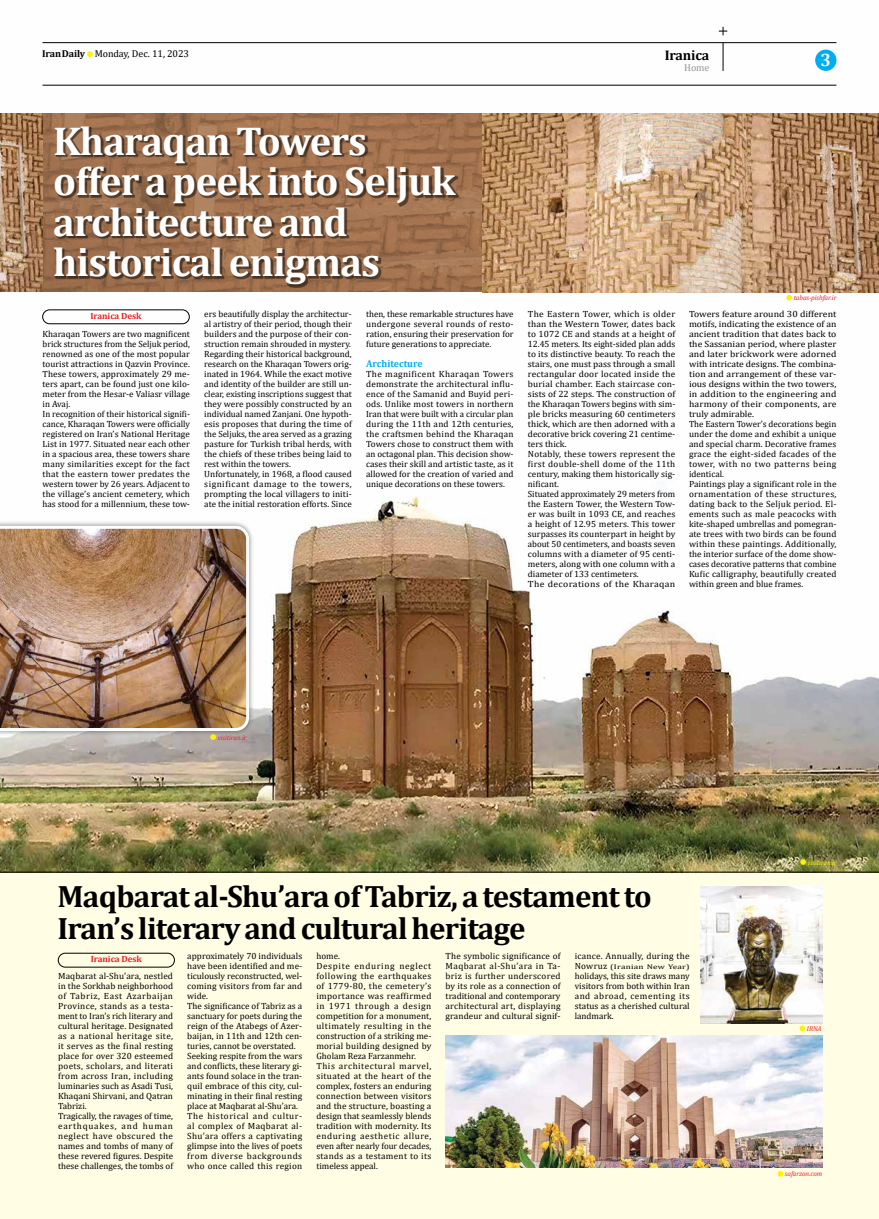
<style>
.page{position:relative;width:879px;height:1219px;background:#fff}
.page>*{position:absolute;margin:0;border:0;box-sizing:border-box;transform-origin:0 0}
.t1{font:700 40.5px/40.5px "Cambria";letter-spacing:-.02em;color:#fff}
.t2{font:700 31px/32px "Cambria";letter-spacing:-.025em;color:#000}
.t3{font:700 18px "Cambria";color:#fff}
.t4{font:700 14px "Cambria";letter-spacing:-.01em;color:#000}
.t5{font:10px "Cambria";letter-spacing:-.01em;color:#000}
.t6{font:700 10px "Cambria";color:#00aeef}
.t7{font:10px "Cambria";color:#939598}
.t8{font:9px/10px "Cambria";color:#000}
.t9{font:9px/10px "Cambria";color:#000;scale:1.08 1}
.t10{font:9px/10px "Cambria";color:#000;scale:1.04 1}
.t11{font:9px/10px "Cambria";letter-spacing:.02em;color:#000}
.t12{font:9px "Cambria";letter-spacing:.025em;color:#000}
.t13{font:700 9px "Cambria";letter-spacing:-.01em;color:#ed1d24}
.t14{font:italic 7px "Cambria";letter-spacing:-.01em;color:#ed1d24}
.t15{font:italic 7px "Cambria";letter-spacing:-.01em;color:#fff200}
.t16{font:6.8px "Cambria";letter-spacing:.025em;color:#000;scale:1.36 1}
.s1{font-weight:700}
.s2{font-size:9px}
</style>
<div class="page">
<img style="left:0;top:26px;width:879px;height:846px">
<img style="left:0;top:114px;width:482px;height:178px">
<svg style="left:723px;top:43px;width:1px;height:28px"></svg>
<hr style="left:43px;top:42px;width:793px;height:1px;background:#000">
<hr style="left:43px;top:85px;width:793px;height:1px;background:#000">
<div style="left:815px;top:50px;width:21px;height:21px;background:#00aeef;border-radius:50%"></div>
<svg style="left:87px;top:51px;width:6px;height:6px"></svg>
<div style="left:0;top:873px;width:879px;height:346px;background:#fffde3"></div>
<div style="left:55px;top:127px;width:404px;height:161px;background:#000;opacity:.5"></div>
<img style="left:445px;top:1035px;width:377px;height:133px">
<img style="left:700px;top:886px;width:122px;height:137px">
<div style="left:43px;top:310px;width:146px;height:14px;border:1px solid #000;border-radius:7px"></div>
<img style="left:482px;top:114px;width:397px;height:178px">
<div style="left:0;top:520px;width:255px;height:216px;background:#000;opacity:.5"></div>
<img style="left:0;top:526px;width:249px;height:205px">
<svg style="left:777px;top:1171px;width:6px;height:6px"></svg>
<svg style="left:799px;top:1026px;width:6px;height:5px"></svg>
<svg style="left:800px;top:859px;width:6px;height:6px"></svg>
<svg style="left:210px;top:734px;width:6px;height:6px"></svg>
<svg style="left:786px;top:295px;width:6px;height:5px"></svg>
<hr style="left:0;top:872px;width:879px;height:1px;background:#000">
<div style="left:58px;top:953px;width:117px;height:14px;border:1px solid #000;border-radius:7px"></div>
<svg style="left:719px;top:27px;width:8px;height:8px"></svg>
<p class="t5" style="left:42px;top:50px;width:148px"><span class="s1">IranDaily</span> Monday, Dec. 11, 2023</p>
<h3 class="t4" style="left:664px;top:50px;width:46px">Iranica</h3>
<h1 class="t1" style="left:53px;top:125px;width:404px">Kharaqan Towers offer a peek into Seljuk architecture and historical enigmas</h1>
<p class="t7" style="left:684px;top:64px;width:27px">Home</p>
<h3 class="t3" style="left:820px;top:54px;width:12px">3</h3>
<p class="t14" style="left:794px;top:295px;width:44px">tabas-pishfar.ir</p>
<p class="t13" style="left:91px;top:313px;width:52px">Iranica Desk</p>
<p class="t8" style="left:43px;top:329px;width:149px">Kharaqan Towers are two magnificent brick structures from the Seljuk period, renowned as one of the most popular tourist attractions in Qazvin Province.<br>These towers, approximately 29 me&shy;ters apart, can be found just one kilo&shy;meter from the Hesar-e Valiasr village in Avaj.<br>In recognition of their historical signifi&shy;cance, Kharaqan Towers were officially registered on Iran’s National Heritage List in 1977. Situated near each other in a spacious area, these towers share many similarities except for the fact that the eastern tower predates the western tower by 26 years. Adjacent to the village’s ancient cemetery, which has stood for a millennium, these tow-</p>
<p class="t8" style="left:204px;top:310px;width:149px">ers beautifully display the architectur&shy;al artistry of their period, though their builders and the purpose of their con&shy;struction remain shrouded in mystery.<br>Regarding their historical background, research on the Kharaqan Towers orig&shy;inated in 1964. While the exact motive and identity of the builder are still un&shy;clear, existing inscriptions suggest that they were possibly constructed by an individual named Zanjani. One hypoth&shy;esis proposes that during the time of the Seljuks, the area served as a grazing pasture for Turkish tribal herds, with the chiefs of these tribes being laid to rest within the towers.<br>Unfortunately, in 1968, a flood caused significant damage to the towers, prompting the local villagers to initi&shy;ate the initial restoration efforts. Since</p>
<p class="t8" style="left:366px;top:310px;width:149px;text-align:justify">then, these remarkable structures have undergone several rounds of resto&shy;ration, ensuring their preservation for future generations to appreciate.</p>
<p class="t6" style="left:366px;top:360px;width:58px">Architecture</p>
<p class="t8" style="left:366px;top:369px;width:149px;text-align:justify">The magnificent Kharaqan Towers demonstrate the architectural influ&shy;ence of the Samanid and Buyid peri&shy;ods. Unlike most towers in northern Iran that were built with a circular plan during the 11th and 12th centuries, the craftsmen behind the Kharaqan Towers chose to construct them with an octagonal plan. This decision show&shy;cases their skill and artistic taste, as it allowed for the creation of varied and unique decorations on these towers.</p>
<p class="t10" style="left:528px;top:310px;width:143px">The Eastern Tower, which is older than the Western Tower, dates back to 1072 CE and stands at a height of 12.45 meters. Its eight-sided plan adds to its distinctive beauty. To reach the stairs, one must pass through a small rectangular door located inside the burial chamber. Each staircase con&shy;sists of 22 steps. The construction of the Kharaqan Towers begins with sim&shy;ple bricks measuring 60 centimeters thick, which are then adorned with a decorative brick covering 21 centime&shy;ters thick.<br>Notably, these towers represent the first double-shell dome of the 11th century, making them historically sig&shy;nificant.<br>Situated approximately 29 meters from the Eastern Tower, the Western Tow&shy;er was built in 1093 CE, and reaches a height of 12.95 meters. This tower surpasses its counterpart in height by about 50 centimeters, and boasts seven columns with a diameter of 95 centi&shy;meters, along with one column with a diameter of 133 centimeters.<br>The decorations of the Kharaqan</p>
<p class="t9" style="left:689px;top:310px;width:138px">Towers feature around 30 different motifs, indicating the existence of an ancient tradition that dates back to the Sassanian period, where plaster and later brickwork were adorned with intricate designs. The combina&shy;tion and arrangement of these var&shy;ious designs within the two towers, in addition to the engineering and harmony of their components, are truly admirable.<br>The Eastern Tower’s decorations begin under the dome and exhibit a unique and special charm. Decorative frames grace the eight-sided facades of the tower, with no two patterns being identical.<br>Paintings play a significant role in the ornamentation of these structures, dating back to the Seljuk period. El&shy;ements such as male peacocks with kite-shaped umbrellas and pomegran&shy;ate trees with two birds can be found within these paintings. Additionally, the interior surface of the dome show&shy;cases decorative patterns that combine Kufic calligraphy, beautifully created within green and blue frames.</p>
<p class="t14" style="left:218px;top:735px;width:30px">visitiran.ir</p>
<p class="t15" style="left:807px;top:860px;width:30px">visitiran.ir</p>
<h2 class="t2" style="left:57px;top:883px;width:595px">Maqbarat al-Shu’ara of Tabriz, a testament to<br>Iran’s literary and cultural heritage</h2>
<p class="t13" style="left:91px;top:956px;width:52px">Iranica Desk</p>
<p class="t8" style="left:58px;top:972px;width:116px">Maqbarat al-Shu’ara, nestled in the Sorkhab neighborhood of Tabriz, East Azarbaijan<br>Province, stands as a testa&shy;ment to Iran’s rich literary and cultural heritage. Designated as a national heritage site, it serves as the final resting place for over 320 esteemed poets, scholars, and literati from across Iran, including luminaries such as Asadi Tusi,<br>Khaqani Shirvani, and Qatran<br>Tabrizi.<br>Tragically, the ravages of time, earthquakes, and human neglect have obscured the names and tombs of many of these revered figures. Despite these challenges, the tombs of</p>
<p class="t8" style="left:187px;top:952px;width:116px">approximately 70 individuals have been identified and me&shy;ticulously reconstructed, wel&shy;coming visitors from far and wide.<br>The significance of Tabriz as a sanctuary for poets during the reign of the Atabegs of Azer&shy;baijan, in 11th and 12th cen&shy;turies, cannot be overstated.<br>Seeking respite from the wars and conflicts, these literary gi&shy;ants found solace in the tran&shy;quil embrace of this city, cul&shy;minating in their final resting place at Maqbarat al-Shu’ara.<br>The historical and cultur&shy;al complex of Maqbarat al-<br>Shu’ara offers a captivating glimpse into the lives of poets from diverse backgrounds who once called this region</p>
<p class="t11" style="left:316px;top:952px;width:116px">home.<br>Despite enduring neglect following the earthquakes of 1779-80, the cemetery’s importance was reaffirmed in 1971 through a design competition for a monument, ultimately resulting in the construction of a striking me&shy;morial building designed by<br>Gholam Reza Farzanmehr.<br>This architectural marvel, situated at the heart of the complex, fosters an enduring connection between visitors and the structure, boasting a design that seamlessly blends tradition with modernity. Its enduring aesthetic allure, even after nearly four decades, stands as a testament to its timeless appeal.</p>
<p class="t8" style="left:445px;top:951px;width:116px;text-align:justify">The symbolic significance of Maqbarat al-Shu’ara in Ta&shy;briz is further underscored by its role as a connection of traditional and contemporary architectural art, displaying grandeur and cultural signif-</p>
<p class="t12" style="left:575px;top:953px;width:116px">icance. Annually, during the</p>
<p class="t16" style="left:575px;top:964px;width:86px"><span class="s2">Nowruz</span> (Iranian New Year)</p>
<p class="t8" style="left:575px;top:972px;width:116px;text-align:justify">holidays, this site draws many visitors from both within Iran and abroad, cementing its status as a cherished cultural landmark.</p>
<p class="t14" style="left:807px;top:1026px;width:16px">IRNA</p>
<p class="t14" style="left:785px;top:1171px;width:39px">safarzon.com</p>
</div>
